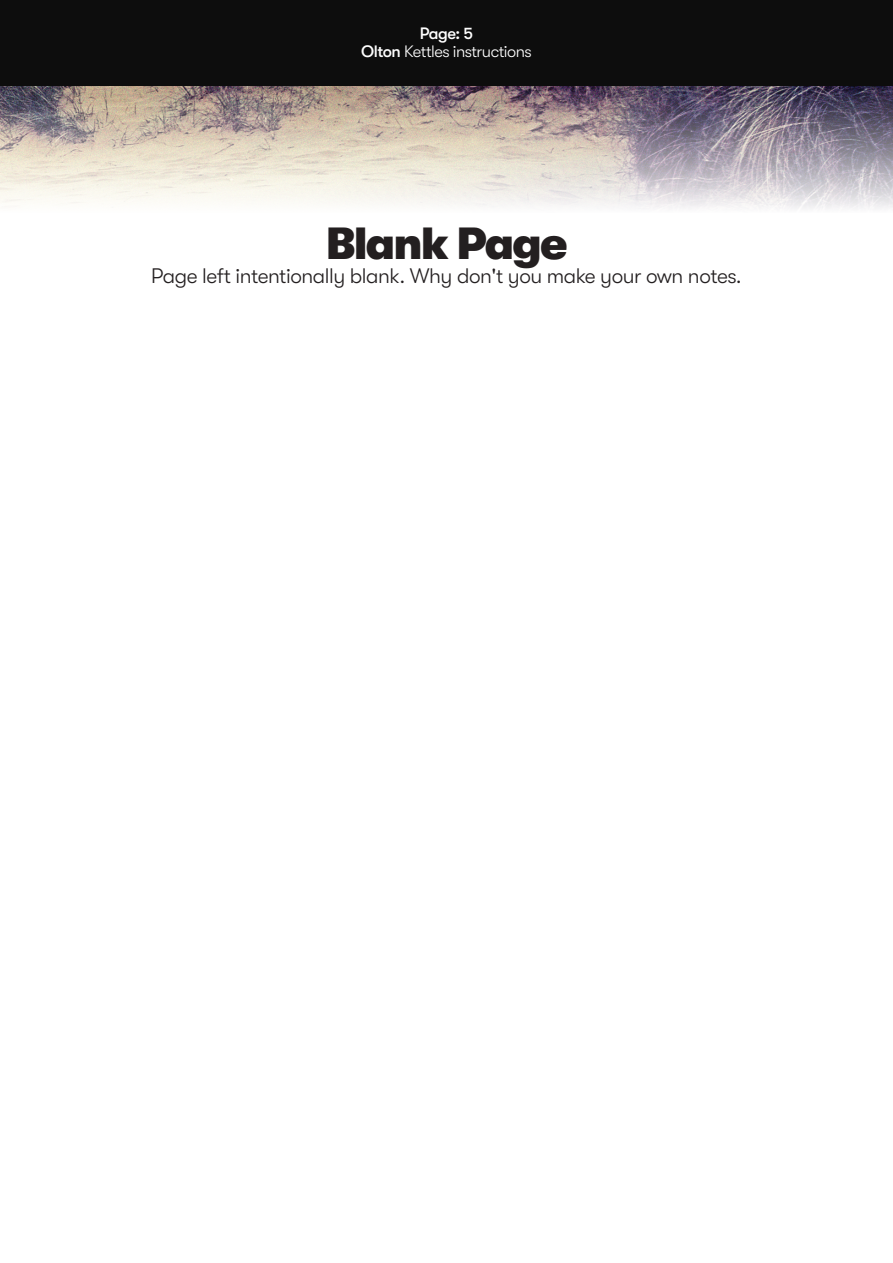
<style>
.page{position:relative;width:893px;height:1263px;background:#fff}
.page>*{position:absolute;margin:0;border:0;box-sizing:border-box;transform-origin:0 0}
.t1{font:900 45px "GT Walsheim Pro";letter-spacing:-.04em;color:#231f20}
.t2{font:300 21px "GT Walsheim Pro";letter-spacing:-.02em;color:#231f20}
.t3{font:300 16.5px/18px "GT Walsheim Pro";letter-spacing:-.03em;color:#fff;text-align:center}
.s1{font-weight:500}
</style>
<div class="page">
<img style="left:0;top:85px;width:893px;height:124px">
<div style="left:0;top:0;width:893px;height:85px;background:#0d0d0d"></div>
<p class="t3" style="left:361px;top:25px;width:172px"><span class="s1">Page: 5<br>Olton</span> Kettles instructions</p>
<p class="t1" style="left:326px;top:218px;width:243px">Blank Page</p>
<p class="t2" style="left:151px;top:264px;width:592px">Page left intentionally blank. Why don't you make your own notes.</p>
</div>
